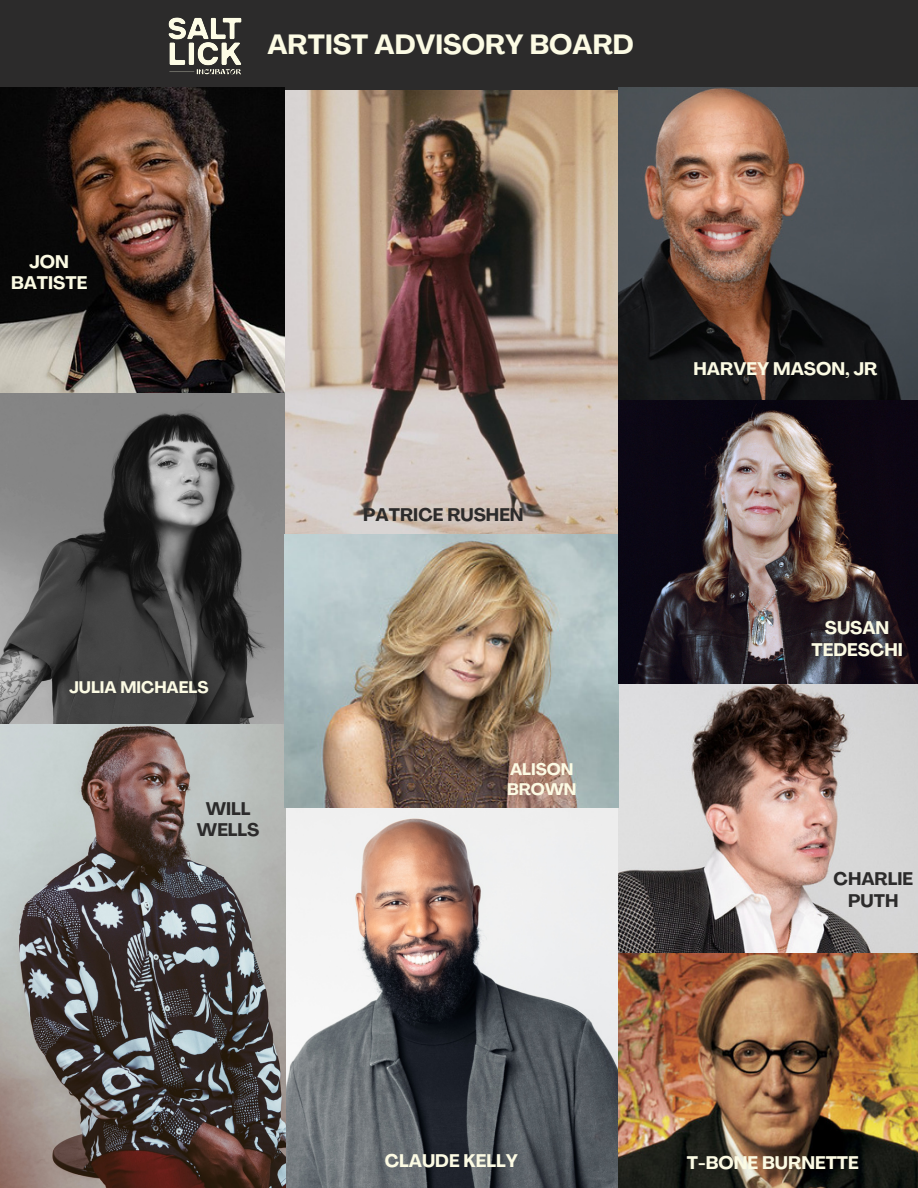
<style>
.page{position:relative;width:918px;height:1188px;background:#fff}
.page>*{position:absolute;margin:0;border:0;box-sizing:border-box;transform-origin:0 0}
.t1{font:700 27.45px "Agrandir";color:#fcfbe4}
.t2{font:700 18px/21.3px "Agrandir";color:#fcfbe4;text-align:center}
.t3{font:700 18px/21.3px "Agrandir";color:#2c2b2b;text-align:center}
.t4{font:700 16.5px/19.6px "Agrandir";color:#fcfbe4}
</style>
<div class="page">
<div style="left:0;top:0;width:918px;height:92px;background:#2c2b2b"></div>
<img style="left:168px;top:17px;width:74px;height:58px">
<img style="left:286px;top:808px;width:332px;height:380px">
<img style="left:0;top:399px;width:286px;height:789px">
<img style="left:283px;top:91px;width:335px;height:448px">
<img style="left:618px;top:87px;width:300px;height:592px">
<img style="left:0;top:87px;width:284px;height:312px">
<img style="left:618px;top:953px;width:300px;height:235px">
<img style="left:618px;top:679px;width:300px;height:274px">
<img style="left:284px;top:535px;width:334px;height:272px">
<p class="t1" style="left:268px;top:33px;width:368px">ARTIST ADVISORY BOARD</p>
<p class="t2" style="left:11px;top:253px;width:78px">JON<br>BATISTE</p>
<p class="t4" style="left:69px;top:679px;width:141px">JULIA MICHAELS</p>
<p class="t3" style="left:197px;top:799px;width:64px">WILL<br>WELLS</p>
<p class="t3" style="left:363px;top:506px;width:162px">PATRICE RUSHEN</p>
<p class="t4" style="left:507px;top:762px;width:71px">ALISON<br>BROWN</p>
<p class="t2" style="left:694px;top:360px;width:185px">HARVEY MASON, JR</p>
<p class="t2" style="left:812px;top:619px;width:93px">SUSAN<br>TEDESCHI</p>
<p class="t3" style="left:834px;top:870px;width:81px">CHARLIE</p>
<p class="t3" style="left:848px;top:891px;width:52px">PUTH</p>
<p class="t2" style="left:385px;top:1152px;width:135px">CLAUDE KELLY</p>
<p class="t2" style="left:687px;top:1154px;width:173px">T-BONE BURNETTE</p>
</div>
